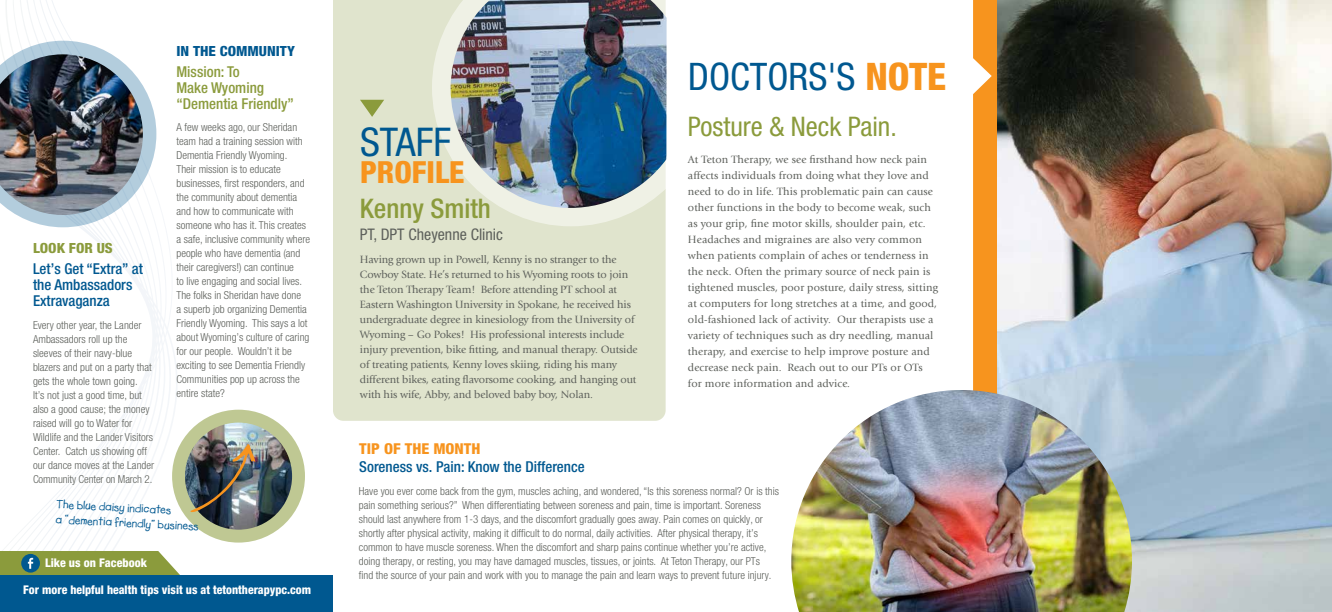
<style>
.page{position:relative;width:1332px;height:612px;background:#fff}
.page>*{position:absolute;margin:0;border:0;box-sizing:border-box;transform-origin:0 0}
.t1{font:condensed 39.6px "Helvetica Neue LT Pro";color:#005890}
.t2{font:condensed 38px "Helvetica Neue LT Pro";color:#005890}
.t3{font:800 condensed 30.5px "Helvetica Neue LT Pro";color:#f7941e}
.t4{font:condensed 27px "Helvetica Neue LT Pro";color:#8b9b3c}
.t5{font:500 condensed 27px "Helvetica Neue LT Pro";color:#8b9b3c}
.t6{font:condensed 16px "Helvetica Neue LT Pro";color:#5d605b}
.t7{font:500 condensed 15px/16px "Helvetica Neue LT Pro";color:#005890}
.t8{font:500 condensed 15px/16px "Helvetica Neue LT Pro";color:#8b9b3c}
.t9{font:800 condensed 15px "Helvetica Neue LT Pro";color:#f7941e;scale:1.05 1}
.t10{font:800 condensed 14px "Helvetica Neue LT Pro";color:#005890;scale:1.05 1}
.t11{font:800 condensed 14px "Helvetica Neue LT Pro";color:#8b9b3c;scale:1.05 1}
.t12{font:800 condensed 12px "Helvetica Neue LT Pro";color:#fff}
.t13{font:12px/15px "Lemonade ICG Bold";color:#005890}
.t14{font:300 condensed 11px/14px "Helvetica Neue LT Pro";color:#5d605b}
.t15{font:11px/16px "Giovanni";letter-spacing:.01em;color:#5d605b}
.t16{font:11px/15px "Giovanni";letter-spacing:-.01em;color:#5d605b}
.s1{font-weight:800;color:#f7941e}
</style>
<div class="page">
<div style="left:333px;top:0;width:333px;height:421px;background:#e0e4cd"></div>
<svg style="left:432px;top:0;width:234px;height:226px;background:#e6e9d7"></svg>
<svg style="left:0;top:0;width:172px;height:328px"></svg>
<svg style="left:0;top:41px;width:156px;height:186px"></svg>
<img style="left:0;top:54px;width:143px;height:161px">
<svg style="left:973px;top:0;width:25px;height:390px;background:#f4992c"></svg>
<div style="left:0;top:576px;width:333px;height:36px;background:#005890"></div>
<svg style="left:0;top:551px;width:185px;height:25px;background:#889d55"></svg>
<div style="left:172px;top:410px;width:133px;height:133px;background:#bfc893;border-radius:50%"></div>
<img style="left:185px;top:423px;width:107px;height:107px;border-radius:54px">
<img style="left:998px;top:0;width:334px;height:612px">
<img style="left:791px;top:390px;width:341px;height:222px">
<img style="left:190px;top:444px;width:65px;height:68px">
<img style="left:451px;top:0;width:216px;height:208px">
<svg style="left:360px;top:100px;width:24px;height:17px"></svg>
<p class="t11" style="left:33px;top:240px;width:77px">LOOK FOR US</p>
<h3 class="t7" style="left:33px;top:261px;width:111px">Let’s Get “Extra” at the Ambassadors<br>Extravaganza</h3>
<p class="t14" style="left:33px;top:318px;width:123px">Every other year, the Lander<br>Ambassadors roll up the sleeves of their navy-blue blazers and put on a party that gets the whole town going.<br>It’s not just a good time, but also a good cause; the money raised will go to Water for<br>Wildlife and the Lander Visitors<br>Center. Catch us showing off our dance moves at the Lander<br>Community Center on March 2.</p>
<p class="t10" style="left:176px;top:42px;width:114px">IN THE COMMUNITY</p>
<h3 class="t8" style="left:176px;top:63px;width:119px">Mission: To<br>Make Wyoming “Dementia Friendly”</h3>
<p class="t14" style="left:176px;top:120px;width:135px">A few weeks ago, our Sheridan team had a training session with<br>Dementia Friendly Wyoming.<br>Their mission is to educate businesses, first responders, and the community about dementia and how to communicate with someone who has it. This creates a safe, inclusive community where people who have dementia (and their caregivers!) can continue<br>to live engaging and social lives.<br>The folks in Sheridan have done<br>a superb job organizing Dementia<br>Friendly Wyoming. This says a lot about Wyoming’s culture of caring for our people. Wouldn’t it be exciting to see Dementia Friendly<br>Communities pop up across the entire state?</p>
<p class="t13" style="left:57px;top:497px;width:145px;rotate:3deg">The blue daisy indicates<br>a “dementia friendly” business</p>
<p class="t12" style="left:45px;top:555px;width:103px">Like us on Facebook</p>
<p class="t12" style="left:23px;top:582px;width:289px">For more helpful health tips visit us at tetontherapypc.com</p>
<h1 class="t1" style="left:360px;top:120px;width:93px">STAFF</h1>
<h3 class="t3" style="left:360px;top:153px;width:106px">PROFILE</h3>
<h3 class="t5" style="left:360px;top:193px;width:132px">Kenny Smith</h3>
<h3 class="t6" style="left:360px;top:225px;width:145px">PT, DPT Cheyenne Clinic</h3>
<p class="t16" style="left:360px;top:252px;width:279px">Having grown up in Powell, Kenny is no stranger to the Cowboy State. He’s returned to his Wyoming roots to join the Teton Therapy Team! Before attending PT school at Eastern Washington University in Spokane, he received his undergraduate degree in kinesiology from the University of Wyoming – Go Pokes! His professional interests include injury prevention, bike fitting, and manual therapy. Outside of treating patients, Kenny loves skiing, riding his many different bikes, eating flavorsome cooking, and hanging out with his wife, Abby, and beloved baby boy, Nolan.</p>
<h2 class="t2" style="left:688px;top:55px;width:260px">DOCTORS'S <span class="s1">NOTE</span></h2>
<h3 class="t4" style="left:688px;top:111px;width:210px">Posture &amp; Neck Pain.</h3>
<p class="t15" style="left:688px;top:152px;width:252px">At Teton Therapy, we see firsthand how neck pain affects individuals from doing what they love and need to do in life. This problematic pain can cause other functions in the body to become weak, such as your grip, fine motor skills, shoulder pain, etc.<br>Headaches and migraines are also very common when patients complain of aches or tenderness in the neck. Often the primary source of neck pain is tightened muscles, poor posture, daily stress, sitting at computers for long stretches at a time, and good, old-fashioned lack of activity. Our therapists use a variety of techniques such as dry needling, manual therapy, and exercise to help improve posture and decrease neck pain. Reach out to our PTs or OTs for more information and advice.</p>
<h3 class="t9" style="left:359px;top:439px;width:117px">TIP OF THE MONTH</h3>
<h3 class="t7" style="left:359px;top:459px;width:227px">Soreness vs. Pain: Know the Difference</h3>
<p class="t14" style="left:359px;top:484px;width:422px">Have you ever come back from the gym, muscles aching, and wondered, “Is this soreness normal? Or is this pain something serious?” When differentiating between soreness and pain, time is important. Soreness should last anywhere from 1-3 days, and the discomfort gradually goes away. Pain comes on quickly, or shortly after physical activity, making it difficult to do normal, daily activities. After physical therapy, it’s common to have muscle soreness. When the discomfort and sharp pains continue whether you’re active, doing therapy, or resting, you may have damaged muscles, tissues, or joints. At Teton Therapy, our PTs<br>find the source of your pain and work with you to manage the pain and learn ways to prevent future injury.</p>
</div>
